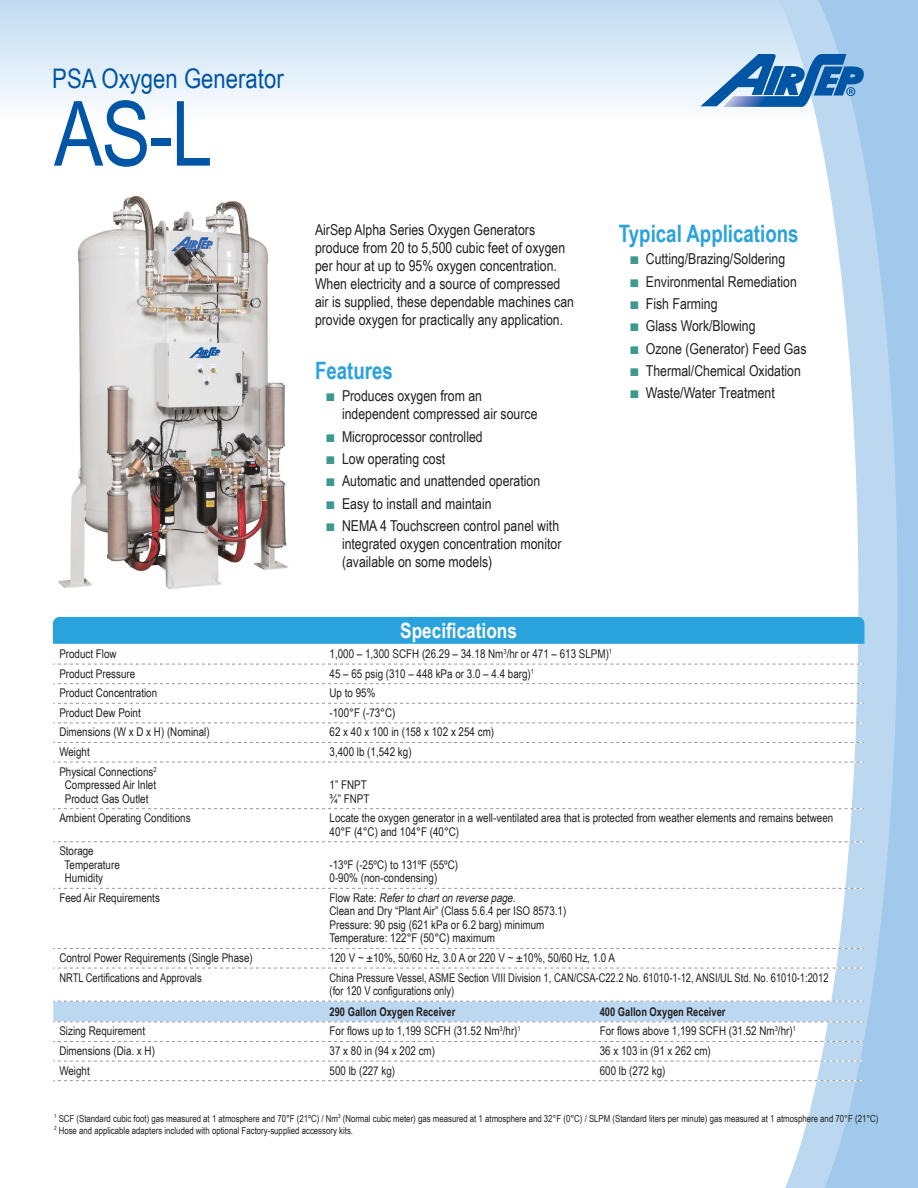
<style>
.page{position:relative;width:918px;height:1188px;background:#fff}
.page>*{position:absolute;margin:0;border:0;box-sizing:border-box;transform-origin:0 0}
.t1{font:90px "Arial Narrow";color:#0155a5}
.t2{font:27px "Arial Narrow";color:#0155a5}
.Large_Subhead{font:700 24px "Arial Narrow";color:#2aa2db;scale:.95 1}
.Table_Headings{font:700 21px "Arial Narrow";color:#fff}
.Paragraphs{font:15px/18px "Arial Narrow";color:#231f20}
.Specs_Table{font:12px/13.5px "Arial Narrow";color:#231f20}
.Specs_Table-2{font:12px/13.5px "Arial Narrow";color:#231f20;scale:.95 1}
.Titles{font:700 12px "Arial Narrow";color:#231f20;scale:.95 1}
.Specs_Table-3{font:italic 12px "Arial Narrow";color:#231f20}
.t3{font:9.75px/12px "Arial Narrow";color:#231f20}
.s1{font-family:"Arial";font-size:16.5px;color:#3d998d}
.s2{font-style:normal}
</style>
<div class="page">
<div style="left:0;top:0;width:918px;height:125px;background:linear-gradient(to bottom,#c0dbf1,#fefefe)"></div>
<svg style="left:770px;top:0;width:40px;height:1188px"></svg>
<svg style="left:810px;top:0;width:108px;height:1188px"></svg>
<svg style="left:700px;top:54px;width:164px;height:53px"></svg>
<svg style="left:53px;top:664px;width:811px;height:1px"></svg>
<svg style="left:53px;top:683px;width:811px;height:1px"></svg>
<svg style="left:53px;top:703px;width:811px;height:1px"></svg>
<svg style="left:53px;top:722px;width:811px;height:1px"></svg>
<svg style="left:53px;top:742px;width:811px;height:1px"></svg>
<svg style="left:53px;top:762px;width:811px;height:1px"></svg>
<svg style="left:53px;top:808px;width:811px;height:1px"></svg>
<svg style="left:53px;top:841px;width:811px;height:1px"></svg>
<svg style="left:53px;top:888px;width:811px;height:1px"></svg>
<svg style="left:53px;top:948px;width:811px;height:1px"></svg>
<svg style="left:53px;top:968px;width:811px;height:1px"></svg>
<svg style="left:53px;top:1001px;width:811px;height:22px"></svg>
<svg style="left:53px;top:1041px;width:811px;height:1px"></svg>
<svg style="left:53px;top:1061px;width:811px;height:1px"></svg>
<svg style="left:53px;top:1080px;width:811px;height:1px"></svg>
<div style="left:53px;top:617px;width:811px;height:27px;background:#2aa2db"></div>
<img style="left:58px;top:195px;width:230px;height:395px">
<p class="t2" style="left:52px;top:59px;width:233px">PSA Oxygen Generator</p>
<p class="t1" style="left:54px;top:68px;width:160px">AS-L</p>
<p class="Paragraphs" style="left:315px;top:221px;width:261px">AirSep Alpha Series Oxygen Generators produce from 20 to 5,500 cubic feet of oxygen per hour at up to 95% oxygen concentration.<br>When electricity and a source of compressed air is supplied, these dependable machines can provide oxygen for practically any application.</p>
<p class="Large_Subhead" style="left:315px;top:352px;width:84px">Features</p>
<p class="Paragraphs" style="left:342px;top:386px;width:197px;text-indent:-16px"><span class="s1">■</span> Produces oxygen from an independent compressed air source</p>
<p class="Paragraphs" style="left:326px;top:427px;width:159px"><span class="s1">■</span> Microprocessor controlled</p>
<p class="Paragraphs" style="left:326px;top:449px;width:121px"><span class="s1">■</span> Low operating cost</p>
<p class="Paragraphs" style="left:326px;top:471px;width:216px"><span class="s1">■</span> Automatic and unattended operation</p>
<p class="Paragraphs" style="left:326px;top:494px;width:168px"><span class="s1">■</span> Easy to install and maintain</p>
<p class="Paragraphs" style="left:342px;top:516px;width:221px;text-indent:-16px"><span class="s1">■</span> NEMA 4 Touchscreen control panel with integrated oxygen concentration monitor (available on some models)</p>
<p class="Table_Headings" style="left:400px;top:615px;width:118px">Specifications</p>
<p class="Large_Subhead" style="left:619px;top:215px;width:191px">Typical Applications</p>
<p class="Paragraphs" style="left:629px;top:249px;width:157px"><span class="s1">■</span> Cutting/Brazing/Soldering</p>
<p class="Paragraphs" style="left:629px;top:272px;width:169px"><span class="s1">■</span> Environmental Remediation</p>
<p class="Paragraphs" style="left:629px;top:294px;width:90px"><span class="s1">■</span> Fish Farming</p>
<p class="Paragraphs" style="left:629px;top:316px;width:128px"><span class="s1">■</span> Glass Work/Blowing</p>
<p class="Paragraphs" style="left:629px;top:339px;width:179px"><span class="s1">■</span> Ozone (Generator) Feed Gas</p>
<p class="Paragraphs" style="left:629px;top:361px;width:173px"><span class="s1">■</span> Thermal/Chemical Oxidation</p>
<p class="Paragraphs" style="left:629px;top:383px;width:147px"><span class="s1">■</span> Waste/Water Treatment</p>
<p class="Specs_Table" style="left:59px;top:647px;width:59px">Product Flow</p>
<p class="Specs_Table" style="left:330px;top:647px;width:284px">1,000 – 1,300 SCFH (26.29 – 34.18 Nm<sup>3</sup>/hr or 471 – 613 SLPM)<sup>1</sup></p>
<p class="Specs_Table" style="left:59px;top:666px;width:78px">Product Pressure</p>
<p class="Specs_Table" style="left:330px;top:666px;width:206px">45 – 65 psig (310 – 448 kPa or 3.0 – 4.4 barg)<sup>1</sup></p>
<p class="Specs_Table" style="left:59px;top:686px;width:99px">Product Concentration</p>
<p class="Specs_Table" style="left:330px;top:686px;width:47px">Up to 95%</p>
<p class="Specs_Table" style="left:59px;top:705px;width:83px">Product Dew Point</p>
<p class="Specs_Table" style="left:330px;top:705px;width:67px">-100°F (-73°C)</p>
<p class="Specs_Table" style="left:59px;top:725px;width:152px">Dimensions (W x D x H) (Nominal)</p>
<p class="Specs_Table" style="left:330px;top:725px;width:166px">62 x 40 x 100 in (158 x 102 x 254 cm)</p>
<p class="Specs_Table" style="left:59px;top:745px;width:32px">Weight</p>
<p class="Specs_Table" style="left:330px;top:745px;width:84px">3,400 lb (1,542 kg)</p>
<p class="Specs_Table" style="left:59px;top:764px;width:99px">Physical Connections<sup>2</sup></p>
<p class="Specs_Table" style="left:65px;top:778px;width:93px">Compressed Air Inlet<br>Product Gas Outlet</p>
<p class="Specs_Table" style="left:330px;top:778px;width:41px">1” FNPT ¾” FNPT</p>
<p class="Specs_Table" style="left:59px;top:811px;width:133px">Ambient Operating Conditions</p>
<p class="Specs_Table" style="left:330px;top:811px;width:505px">Locate the oxygen generator in a well-ventilated area that is protected from weather elements and remains between<br>40°F (4°C) and 104°F (40°C)</p>
<p class="Specs_Table" style="left:59px;top:844px;width:36px">Storage</p>
<p class="Specs_Table" style="left:65px;top:857px;width:57px">Temperature</p>
<p class="Specs_Table" style="left:65px;top:871px;width:40px">Humidity</p>
<p class="Specs_Table" style="left:330px;top:857px;width:130px">-13ºF (-25ºC) to 131ºF (55ºC)</p>
<p class="Specs_Table" style="left:330px;top:871px;width:109px">0-90% (non-condensing)</p>
<p class="Specs_Table" style="left:59px;top:891px;width:102px">Feed Air Requirements</p>
<p class="Specs_Table-3" style="left:330px;top:889px;width:190px"><span class="s2">F l o w R a t e :</span> Refertochartonreversepage.</p>
<p class="Specs_Table" style="left:330px;top:904px;width:238px">Clean and Dry “Plant Air” (Class 5.6.4 per ISO 8573.1)</p>
<p class="Specs_Table" style="left:330px;top:918px;width:216px">Pressure: 90 psig (621 kPa or 6.2 barg) minimum</p>
<p class="Specs_Table" style="left:330px;top:931px;width:167px">Temperature: 122°F (50°C) maximum</p>
<p class="Specs_Table" style="left:59px;top:951px;width:195px">Control Power Requirements (Single Phase)</p>
<p class="Specs_Table" style="left:330px;top:951px;width:287px">120 V ~ ±10%, 50/60 Hz, 3.0 A or 220 V ~ ±10%, 50/60 Hz, 1.0 A</p>
<p class="Specs_Table-2" style="left:59px;top:970px;width:151px">NRTL Certifications and Approvals</p>
<p class="Specs_Table-2" style="left:330px;top:970px;width:527px">China Pressure Vessel, ASME Section VIII Division 1, CAN/CSA-C22.2 No. 61010-1-12, ANSI/UL Std. No. 61010-1:2012 (for 120 V configurations only)</p>
<p class="Titles" style="left:330px;top:1003px;width:134px">290 Gallon Oxygen Receiver</p>
<p class="Titles" style="left:600px;top:1003px;width:134px">400 Gallon Oxygen Receiver</p>
<p class="Specs_Table" style="left:59px;top:1024px;width:87px">Sizing Requirement</p>
<p class="Specs_Table" style="left:330px;top:1024px;width:193px">For flows up to 1,199 SCFH (31.52 Nm<sup>3</sup>/hr)<sup>1</sup></p>
<p class="Specs_Table" style="left:600px;top:1024px;width:198px">For flows above 1,199 SCFH (31.52 Nm<sup>3</sup>/hr)<sup>1</sup></p>
<p class="Specs_Table" style="left:59px;top:1044px;width:97px">Dimensions (Dia. x H)</p>
<p class="Specs_Table" style="left:330px;top:1044px;width:107px">37 x 80 in (94 x 202 cm)</p>
<p class="Specs_Table" style="left:600px;top:1044px;width:113px">36 x 103 in (91 x 262 cm)</p>
<p class="Specs_Table" style="left:59px;top:1063px;width:32px">Weight</p>
<p class="Specs_Table" style="left:330px;top:1063px;width:67px">500 lb (227 kg)</p>
<p class="Specs_Table" style="left:600px;top:1063px;width:67px">600 lb (272 kg)</p>
<p class="t3" style="left:54px;top:1112px;width:826px"><sup>1</sup> SCF (Standard cubic foot) gas measured at 1 atmosphere and 70°F (21ºC) / Nm<sup>3</sup> (Normal cubic meter) gas measured at 1 atmosphere and 32°F (0°C) / SLPM (Standard liters per minute) gas measured at 1 atmosphere and 70°F (21°C)<br><sup>2</sup> Hose and applicable adapters included with optional Factory-supplied accessory kits.</p>
</div>
